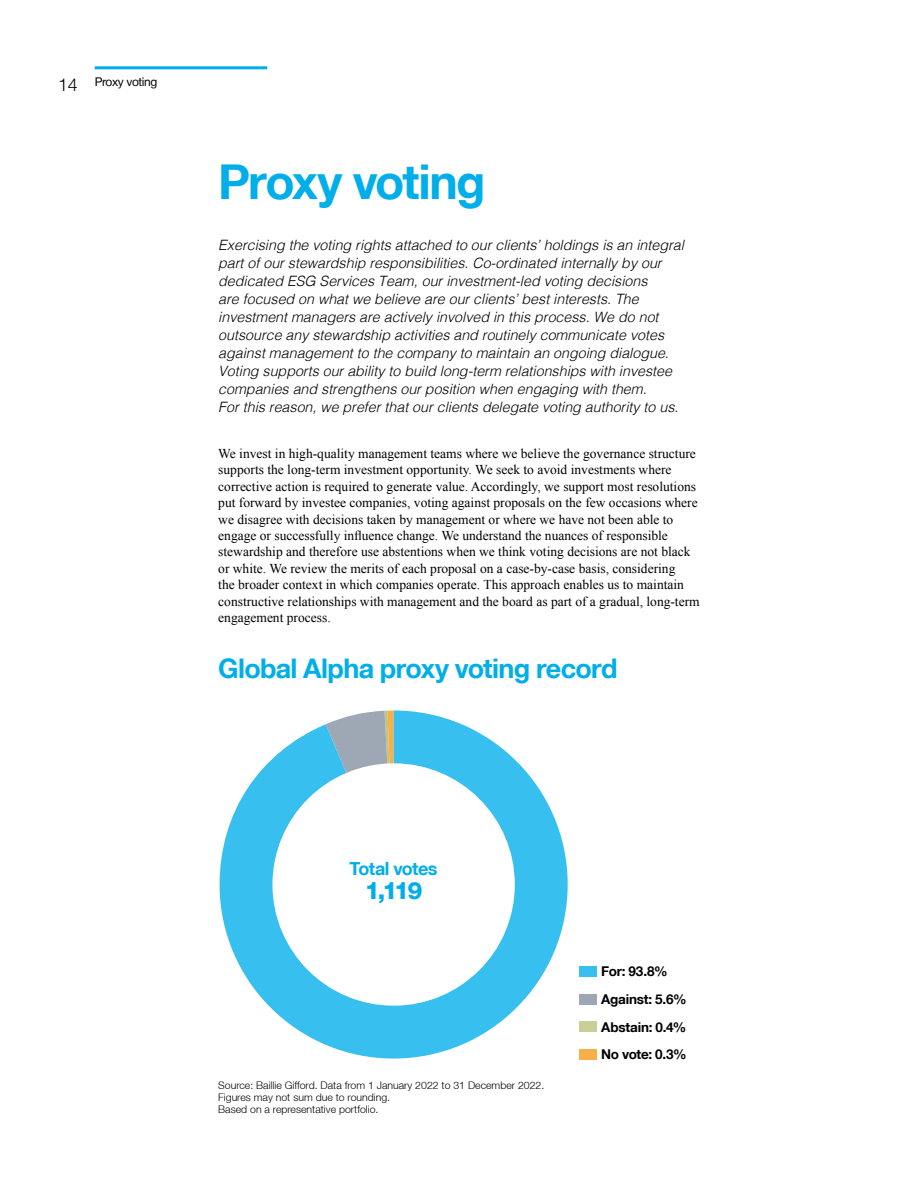
<style>
.page{position:relative;width:918px;height:1188px;background:#fff}
.page>*{position:absolute;margin:0;border:0;box-sizing:border-box;transform-origin:0 0}
.t1{font:700 48px "Helvetica Neue LT";letter-spacing:-.035em;color:#00aeea}
.t2{font:700 27px "Helvetica Neue LT";letter-spacing:-.025em;color:#00aeea}
.t3{font:800 24px "Helvetica Neue LT";color:#00aeea}
.t4{font:700 18px "Helvetica Neue LT";letter-spacing:-.03em;color:#00aeea}
.t5{font:300 18px "Helvetica Neue LT";color:#000}
.t6{font:italic 300 14.25px/18px "Helvetica";color:#000}
.t7{font:13.5px/16.5px "Times New Roman";color:#000}
.t8{font:700 13.5px/27.6px "Helvetica Neue LT";letter-spacing:-.015em;color:#000}
.t9{font:12px "Helvetica Neue LT";letter-spacing:-.03em;color:#000}
.t10{font:300 10.5px/12px "Helvetica Neue LT";color:#000}
</style>
<div class="page">
<hr style="left:95px;top:66px;width:172px;height:3px;background:#00aeea">
<div style="left:579px;top:966px;width:17px;height:11px;background:#37bff0"></div>
<div style="left:579px;top:994px;width:17px;height:11px;background:#9ea8b4"></div>
<div style="left:579px;top:1022px;width:17px;height:10px;background:#ccce97"></div>
<div style="left:579px;top:1049px;width:17px;height:11px;background:#f8af49"></div>
<svg style="left:220px;top:710px;width:348px;height:349px"></svg>
<h3 class="t5" style="left:58px;top:73px;width:21px">14</h3>
<p class="t9" style="left:95px;top:75px;width:64px">Proxy voting</p>
<h1 class="t1" style="left:218px;top:152px;width:269px">Proxy voting</h1>
<p class="t6" style="left:218px;top:235px;width:467px">Exercising the voting rights attached to our clients’ holdings is an integral part of our stewardship responsibilities. Co-ordinated internally by our dedicated ESG Services Team, our investment-led voting decisions<br>are focused on what we believe are our clients’ best interests. The investment managers are actively involved in this process. We do not outsource any stewardship activities and routinely communicate votes against management to the company to maintain an ongoing dialogue.<br>Voting supports our ability to build long-term relationships with investee companies and strengthens our position when engaging with them.<br>For this reason, we prefer that our clients delegate voting authority to us.</p>
<p class="t7" style="left:218px;top:445px;width:483px">We invest in high-quality management teams where we believe the governance structure supports the long-term investment opportunity. We seek to avoid investments where corrective action is required to generate value. Accordingly, we support most resolutions put forward by investee companies, voting against proposals on the few occasions where we disagree with decisions taken by management or where we have not been able to engage or successfully influence change. We understand the nuances of responsible stewardship and therefore use abstentions when we think voting decisions are not black or white. We review the merits of each proposal on a case-by-case basis, considering<br>the broader context in which companies operate. This approach enables us to maintain constructive relationships with management and the board as part of a gradual, long-term engagement process.</p>
<h2 class="t2" style="left:218px;top:652px;width:401px">Global Alpha proxy voting record</h2>
<h3 class="t4" style="left:350px;top:858px;width:89px">Total votes</h3>
<h3 class="t3" style="left:365px;top:877px;width:59px">1,119</h3>
<p class="t10" style="left:218px;top:1079px;width:328px">Source: Baillie Gifford. Data from 1 January 2022 to 31 December 2022.<br>Figures may not sum due to rounding.<br>Based on a representative portfolio.</p>
<p class="t8" style="left:601px;top:958px;width:87px">For: 93.8%<br>Against: 5.6%<br>Abstain: 0.4%<br>No vote: 0.3%</p>
</div>
